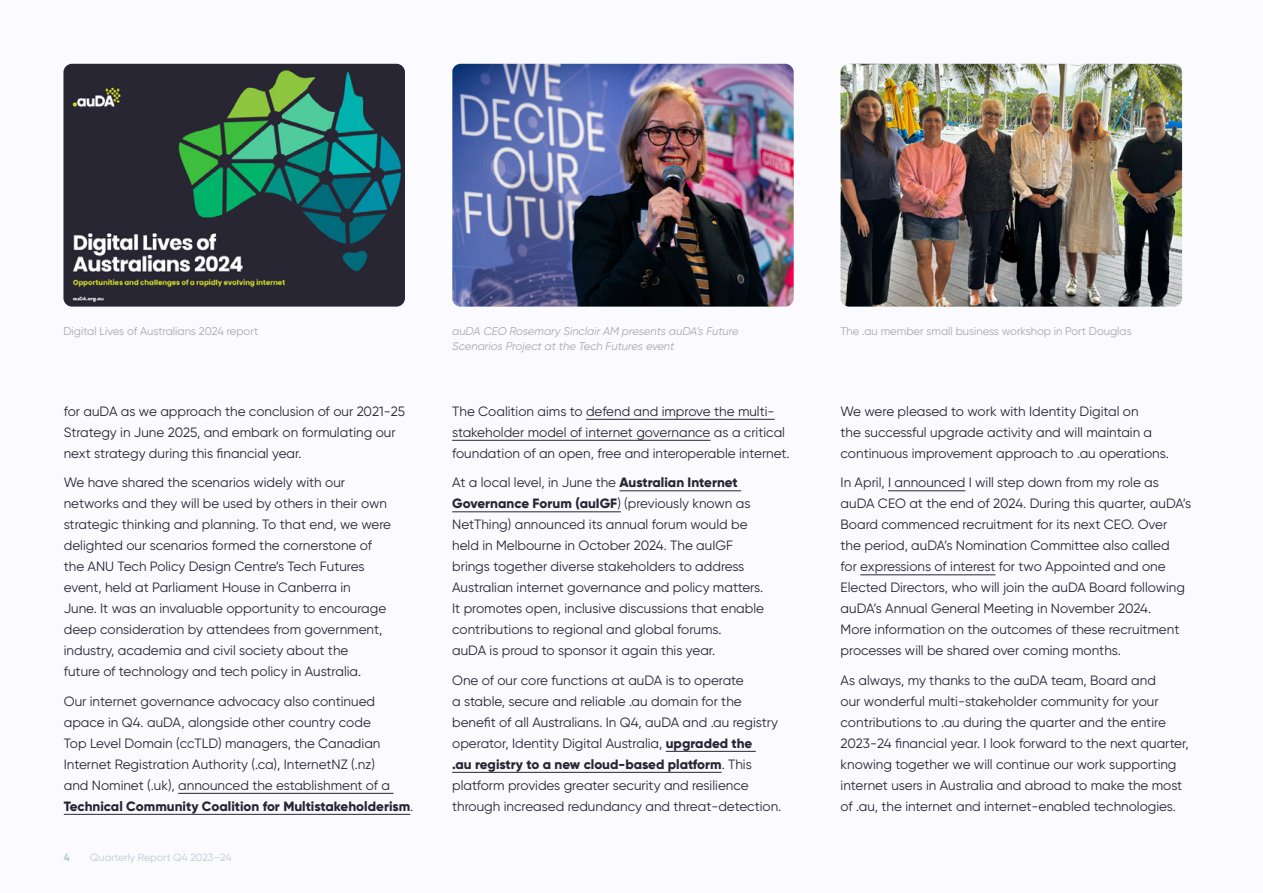
<style>
.page{position:relative;width:1263px;height:893px;background:#fafaff}
.page>*{position:absolute;margin:0;border:0;box-sizing:border-box;transform-origin:0 0}
.Body_-_charcoal{font:13.5px/21px "Gilroy";color:#292633}
.Smallest_body{font:italic 11.25px "Gilroy";color:#a9a8ad}
.Smallest_body-2{font:11.25px "Gilroy";color:#a9a8ad}
.t1{font:10.5px "Gilroy";color:#bdccd4}
.t2{font:800 10.5px "Gilroy";color:#bdccd4}
.s1{font-weight:800}
</style>
<div class="page">
<hr style="left:586px;top:419px;width:189px;height:1px;background:#292633">
<hr style="left:452px;top:440px;width:258px;height:1px;background:#292633">
<hr style="left:619px;top:491px;width:122px;height:1px;background:#292633">
<hr style="left:452px;top:512px;width:169px;height:1px;background:#292633">
<hr style="left:666px;top:751px;width:90px;height:1px;background:#292633">
<hr style="left:452px;top:772px;width:270px;height:1px;background:#292633">
<hr style="left:178px;top:793px;width:216px;height:1px;background:#292633">
<hr style="left:64px;top:814px;width:346px;height:1px;background:#292633">
<hr style="left:888px;top:491px;width:77px;height:1px;background:#292633">
<hr style="left:860px;top:575px;width:135px;height:1px;background:#292633">
<img style="left:63px;top:64px;width:342px;height:243px">
<img style="left:840px;top:64px;width:342px;height:243px">
<img style="left:452px;top:64px;width:342px;height:243px">
<p class="Smallest_body-2" style="left:63px;top:324px;width:196px">Digital Lives of Australians 2024 report</p>
<p class="Smallest_body" style="left:452px;top:324px;width:288px">auDA CEO Rosemary Sinclair AM presents auDA’s Future</p>
<p class="Smallest_body-2" style="left:840px;top:324px;width:293px">The .au member small business workshop in Port Douglas</p>
<p class="Smallest_body" style="left:452px;top:339px;width:224px">Scenarios Project at the Tech Futures event</p>
<p class="Body_-_charcoal" style="left:64px;top:400px;width:343px">for auDA as we approach the conclusion of our 2021-25<br>Strategy in June 2025, and embark on formulating our next strategy during this financial year.</p>
<p class="Body_-_charcoal" style="left:64px;top:472px;width:329px">We have shared the scenarios widely with our networks and they will be used by others in their own strategic thinking and planning. To that end, we were delighted our scenarios formed the cornerstone of the ANU Tech Policy Design Centre’s Tech Futures event, held at Parliament House in Canberra in<br>June. It was an invaluable opportunity to encourage deep consideration by attendees from government, industry, academia and civil society about the<br>future of technology and tech policy in Australia.</p>
<p class="Body_-_charcoal" style="left:64px;top:690px;width:351px">Our internet governance advocacy also continued apace in Q4. auDA, alongside other country code<br>Top Level Domain (ccTLD) managers, the Canadian Internet Registration Authority (.ca), InternetNZ (.nz)<br>and Nominet (.uk), announced the establishment of a <span class="s1">Technical Community Coalition for Multistakeholderism</span>.</p>
<p class="t2" style="left:64px;top:851px;width:8px">4</p>
<p class="t1" style="left:90px;top:851px;width:143px">Quarterly Report Q4 2023–24</p>
<p class="Body_-_charcoal" style="left:452px;top:400px;width:339px">The Coalition aims to defend and improve the multi&shy;stakeholder model of internet governance as a critical foundation of an open, free and interoperable internet.</p>
<p class="Body_-_charcoal" style="left:452px;top:472px;width:313px">At a local level, in June the <span class="s1">Australian Internet Governance Forum (auIGF</span>) (previously known as NetThing) announced its annual forum would be held in Melbourne in October 2024. The auIGF brings together diverse stakeholders to address Australian internet governance and policy matters.<br>It promotes open, inclusive discussions that enable contributions to regional and global forums.<br>auDA is proud to sponsor it again this year.</p>
<p class="Body_-_charcoal" style="left:452px;top:669px;width:331px">One of our core functions at auDA is to operate<br>a stable, secure and reliable .au domain for the benefit of all Australians. In Q4, auDA and .au registry operator, Identity Digital Australia, <span class="s1">upgraded the<br>.au registry to a new cloud-based platform</span>. This platform provides greater security and resilience through increased redundancy and threat-detection.</p>
<p class="Body_-_charcoal" style="left:840px;top:400px;width:330px">We were pleased to work with Identity Digital on<br>the successful upgrade activity and will maintain a continuous improvement approach to .au operations.</p>
<p class="Body_-_charcoal" style="left:840px;top:472px;width:352px">In April, I announced I will step down from my role as auDA CEO at the end of 2024. During this quarter, auDA’s Board commenced recruitment for its next CEO. Over<br>the period, auDA’s Nomination Committee also called<br>for expressions of interest for two Appointed and one Elected Directors, who will join the auDA Board following auDA’s Annual General Meeting in November 2024.<br>More information on the outcomes of these recruitment processes will be shared over coming months.</p>
<p class="Body_-_charcoal" style="left:840px;top:669px;width:350px">As always, my thanks to the auDA team, Board and<br>our wonderful multi-stakeholder community for your contributions to .au during the quarter and the entire 2023-24 financial year. I look forward to the next quarter, knowing together we will continue our work supporting internet users in Australia and abroad to make the most of .au, the internet and internet-enabled technologies.</p>
</div>
